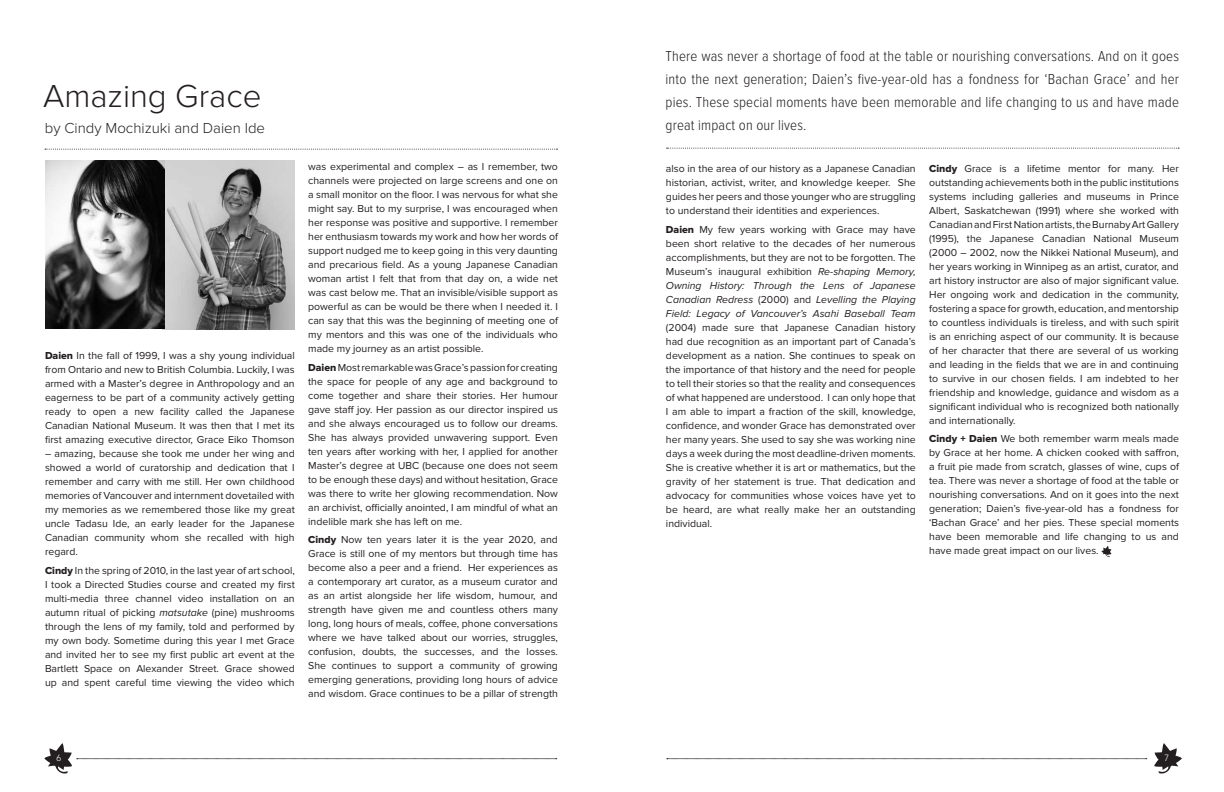
<style>
.page{position:relative;width:1224px;height:792px;background:#fff}
.page>*{position:absolute;margin:0;border:0;box-sizing:border-box;transform-origin:0 0}
.t1{font:300 33px "Proxima Nova";color:#231f20}
.t2{font:300 15px/23px "Proxima Nova Cond";letter-spacing:.01em;color:#231f20;text-align:justify}
.t3{font:300 15px "Proxima Nova";color:#231f20}
.t4{font:10.5px/14px "Proxima Nova";color:#231f20;text-align:justify}
.t5{font:300 9px "Avenir LT Std";color:#fff}
.s1{font-family:"Proxima Nova Extrabld"}
.s2{font-style:italic}
</style>
<div class="page">
<svg style="left:1154px;top:743px;width:28px;height:31px"></svg>
<svg style="left:44px;top:743px;width:513px;height:31px"></svg>
<svg style="left:667px;top:758px;width:480px;height:1px"></svg>
<svg style="left:45px;top:149px;width:512px;height:1px"></svg>
<svg style="left:1101px;top:546px;width:10px;height:11px"></svg>
<img style="left:45px;top:161px;width:250px;height:168px">
<svg style="left:667px;top:148px;width:512px;height:1px"></svg>
<h1 class="t1" style="left:43px;top:77px;width:220px">Amazing Grace</h1>
<h2 class="t3" style="left:45px;top:120px;width:222px">by Cindy Mochizuki and Daien Ide</h2>
<p class="t4" style="left:45px;top:349px;width:251px"><span class="s1">Daien</span> In the fall of 1999, I was a shy young individual from Ontario and new to British Columbia. Luckily, I was armed with a Master’s degree in Anthropology and an eagerness to be part of a community actively getting ready to open a new facility called the Japanese Canadian National Museum. It was then that I met its first amazing executive director, Grace Eiko Thomson</p>
<p class="t4" style="left:45px;top:447px;width:251px">– amazing, because she took me under her wing and showed a world of curatorship and dedication that I remember and carry with me still. Her own childhood memories of Vancouver and internment dovetailed with my memories as we remembered those like my great uncle Tadasu Ide, an early leader for the Japanese Canadian community whom she recalled with high regard.</p>
<p class="t4" style="left:45px;top:563px;width:251px"><span class="s1">Cindy</span> In the spring of 2010, in the last year of art school, I took a Directed Studies course and created my first multi-media three channel video installation on an autumn ritual of picking <span class="s2">matsutake</span> (pine) mushrooms through the lens of my family, told and performed by my own body. Sometime during this year I met Grace and invited her to see my first public art event at the Bartlett Space on Alexander Street. Grace showed up and spent careful time viewing the video which</p>
<p class="t4" style="left:308px;top:160px;width:251px">was experimental and complex – as I remember, two channels were projected on large screens and one on a small monitor on the floor. I was nervous for what she might say. But to my surprise, I was encouraged when her response was positive and supportive. I remember her enthusiasm towards my work and how her words of support nudged me to keep going in this very daunting and precarious field. As a young Japanese Canadian woman artist I felt that from that day on, a wide net was cast below me. That an invisible/visible support as powerful as can be would be there when I needed it. I can say that this was the beginning of meeting one of my mentors and this was one of the individuals who made my journey as an artist possible.</p>
<p class="t4" style="left:308px;top:360px;width:251px"><span class="s1">Daien</span> Most remarkable was Grace’s passion for creating the space for people of any age and background to come together and share their stories. Her humour gave staff joy. Her passion as our director inspired us and she always encouraged us to follow our dreams.<br>She has always provided unwavering support. Even ten years after working with her, I applied for another Master’s degree at UBC (because one does not seem to be enough these days) and without hesitation, Grace was there to write her glowing recommendation. Now an archivist, officially anointed, I am mindful of what an indelible mark she has left on me.</p>
<p class="t4" style="left:308px;top:533px;width:251px"><span class="s1">Cindy</span> Now ten years later it is the year 2020, and Grace is still one of my mentors but through time has become also a peer and a friend. Her experiences as a contemporary art curator, as a museum curator and as an artist alongside her life wisdom, humour, and strength have given me and countless others many long, long hours of meals, coffee, phone conversations where we have talked about our worries, struggles, confusion, doubts, the successes, and the losses.<br>She continues to support a community of growing emerging generations, providing long hours of advice and wisdom. Grace continues to be a pillar of strength</p>
<p class="t2" style="left:666px;top:45px;width:515px">There was never a shortage of food at the table or nourishing conversations. And on it goes into the next generation; Daien’s five-year-old has a fondness for ‘Bachan Grace’ and her pies. These special moments have been memorable and life changing to us and have made great impact on our lives.</p>
<p class="t4" style="left:666px;top:162px;width:251px">also in the area of our history as a Japanese Canadian historian, activist, writer, and knowledge keeper. She guides her peers and those younger who are struggling to understand their identities and experiences.</p>
<p class="t4" style="left:666px;top:222px;width:251px"><span class="s1">Daien</span> My few years working with Grace may have been short relative to the decades of her numerous accomplishments, but they are not to be forgotten. The Museum’s inaugural exhibition <span class="s2">Re-shaping Memory, Owning History: Through the Lens of Japanese Canadian Redress</span> (2000) and <span class="s2">Levelling the Playing Field: Legacy of Vancouver’s Asahi Baseball Team</span></p>
<p class="t4" style="left:666px;top:320px;width:251px">(2004) made sure that Japanese Canadian history had due recognition as an important part of Canada’s development as a nation. She continues to speak on the importance of that history and the need for people to tell their stories so that the reality and consequences of what happened are understood. I can only hope that I am able to impart a fraction of the skill, knowledge, confidence, and wonder Grace has demonstrated over her many years. She used to say she was working nine days a week during the most deadline-driven moments.<br>She is creative whether it is art or mathematics, but the gravity of her statement is true. That dedication and advocacy for communities whose voices have yet to be heard, are what really make her an outstanding individual.</p>
<p class="t4" style="left:929px;top:162px;width:251px"><span class="s1">Cindy</span> Grace is a lifetime mentor for many. Her outstanding achievements both in the public institutions systems including galleries and museums in Prince Albert, Saskatchewan (1991) where she worked with Canadian and First Nation artists, the Burnaby Art Gallery (1995), the Japanese Canadian National Museum (2000 – 2002, now the Nikkei National Museum), and her years working in Winnipeg as an artist, curator, and art history instructor are also of major significant value.<br>Her ongoing work and dedication in the community, fostering a space for growth, education, and mentorship to countless individuals is tireless, and with such spirit is an enriching aspect of our community. It is because of her character that there are several of us working and leading in the fields that we are in and continuing to survive in our chosen fields. I am indebted to her friendship and knowledge, guidance and wisdom as a significant individual who is recognized both nationally and internationally.</p>
<p class="t4" style="left:929px;top:432px;width:251px"><span class="s1">Cindy + Daien</span> We both remember warm meals made by Grace at her home. A chicken cooked with saffron, a fruit pie made from scratch, glasses of wine, cups of tea. There was never a shortage of food at the table or nourishing conversations. And on it goes into the next generation; Daien’s five-year-old has a fondness for ‘Bachan Grace’ and her pies. These special moments have been memorable and life changing to us and have made great impact on our lives.</p>
<p class="t5" style="left:57px;top:753px;width:6px">6</p>
<p class="t5" style="left:1165px;top:753px;width:6px">7</p>
</div>
